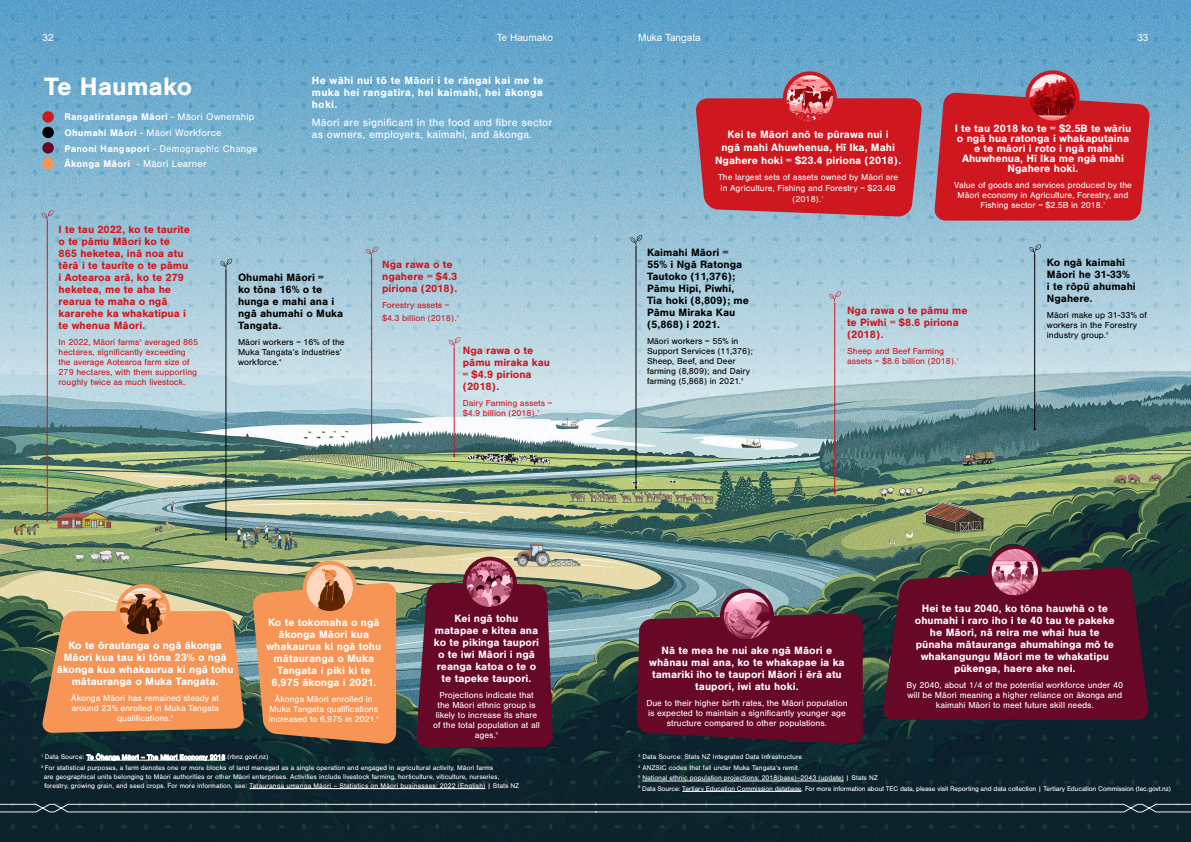
<style>
.page{position:relative;width:1191px;height:842px;background:#fff}
.page>*{position:absolute;margin:0;border:0;box-sizing:border-box;transform-origin:0 0}
.t1{font:700 26px "Nimbus San";color:#fff}
.t2{font:700 11px/12px "Nimbus San";color:#fff;text-align:center}
.t3{font:700 11px/12px "Nimbus San";color:#ce171e}
.t4{font:700 11px/12px "Nimbus San";color:#000}
.t5{font:11px/12px "Nimbus San";letter-spacing:.02em;color:#fff}
.t6{font:10px/15.6px "Nimbus San";letter-spacing:.02em;color:#fff}
.t7{font:10px "Arial";color:#fff}
.t8{font:9px/10px "Nimbus San";color:#fff;text-align:center}
.t9{font:9px/10px "Nimbus San";color:#ce171e}
.t10{font:9px/10px "Nimbus San";color:#000}
.t11{font:7px/10.4px "Nimbus San";color:#fff}
.s1{font-weight:700}
</style>
<div class="page">
<img style="left:0;top:0;width:1191px;height:842px">
<div style="left:42px;top:111px;width:12px;height:12px;background:#ce171e;border-radius:50%"></div>
<div style="left:42px;top:127px;width:12px;height:11px;background:#000;border-radius:50%"></div>
<div style="left:42px;top:142px;width:12px;height:12px;background:#660826;border-radius:50%"></div>
<div style="left:42px;top:158px;width:12px;height:11px;background:#f79557;border-radius:50%"></div>
<svg style="left:696px;top:97px;width:227px;height:121px;background:#c62730"></svg>
<svg style="left:934px;top:92px;width:216px;height:129px;background:#c6242d"></svg>
<svg style="left:41px;top:611px;width:204px;height:122px;background:#e18e56"></svg>
<svg style="left:252px;top:582px;width:144px;height:162px;background:#e38f56"></svg>
<img style="left:784px;top:73px;width:51px;height:50px;border-radius:25px">
<div style="left:783px;top:71px;width:54px;height:54px;border:4px solid #ce171e;border-radius:50%"></div>
<svg style="left:637px;top:613px;width:225px;height:131px;background:#610c28"></svg>
<img style="left:722px;top:591px;width:50px;height:50px;border-radius:25px">
<div style="left:720px;top:589px;width:54px;height:54px;border:4px solid #660826;border-radius:50%"></div>
<svg style="left:882px;top:567px;width:267px;height:153px;background:#5e0d27"></svg>
<img style="left:989px;top:547px;width:51px;height:50px;border-radius:25px">
<div style="left:987px;top:545px;width:54px;height:54px;border:4px solid #660826;border-radius:50%"></div>
<svg style="left:416px;top:583px;width:137px;height:164px;background:#65112c"></svg>
<img style="left:465px;top:559px;width:50px;height:50px;border-radius:25px">
<div style="left:463px;top:557px;width:54px;height:54px;border:4px solid #660826;border-radius:50%"></div>
<img style="left:305px;top:563px;width:50px;height:50px;border-radius:25px">
<div style="left:303px;top:561px;width:54px;height:54px;border:4px solid #f79557;border-radius:50%"></div>
<img style="left:118px;top:586px;width:50px;height:50px;border-radius:25px">
<div style="left:116px;top:584px;width:54px;height:54px;border:4px solid #f79557;border-radius:50%"></div>
<img style="left:1027px;top:72px;width:50px;height:50px;border-radius:25px">
<div style="left:1025px;top:70px;width:54px;height:54px;border:4px solid #ce171e;border-radius:50%"></div>
<hr style="left:87px;top:760px;width:138px;height:1px;background:#fff">
<hr style="left:249px;top:788px;width:236px;height:1px;background:#fff">
<hr style="left:642px;top:781px;width:202px;height:1px;background:#fff">
<hr style="left:682px;top:791px;width:119px;height:1px;background:#fff">
<hr style="left:47px;top:221px;width:1px;height:300px;background:#ce171e">
<svg style="left:42px;top:210px;width:12px;height:13px"></svg>
<hr style="left:226px;top:270px;width:1px;height:270px;background:#000">
<hr style="left:636px;top:246px;width:1px;height:242px;background:#000">
<hr style="left:1034px;top:254px;width:1px;height:175px;background:#000">
<svg style="left:220px;top:259px;width:12px;height:12px"></svg>
<svg style="left:630px;top:235px;width:12px;height:12px"></svg>
<svg style="left:1029px;top:244px;width:12px;height:13px"></svg>
<hr style="left:454px;top:348px;width:1px;height:108px;background:#ce171e">
<hr style="left:371px;top:257px;width:1px;height:191px;background:#ce171e">
<hr style="left:834px;top:303px;width:1px;height:190px;background:#ce171e">
<svg style="left:448px;top:337px;width:12px;height:12px"></svg>
<svg style="left:366px;top:247px;width:12px;height:12px"></svg>
<svg style="left:829px;top:291px;width:12px;height:13px"></svg>
<svg style="left:0;top:804px;width:1191px;height:8px;background:#34474e"></svg>
<p class="t7" style="left:43px;top:31px;width:13px">32</p>
<p class="t7" style="left:497px;top:31px;width:58px">Te Haumako</p>
<p class="t7" style="left:638px;top:31px;width:64px">Muka Tangata</p>
<p class="t7" style="left:1137px;top:31px;width:13px">33</p>
<h1 class="t1" style="left:44px;top:71px;width:149px">Te Haumako</h1>
<p class="t2" style="left:312px;top:75px;width:233px;text-align:justify">He wāhi nui tō te Māori i te rāngai kai me te muka hei rangatira, hei kaimahi, hei ākonga hoki.</p>
<p class="t5" style="left:312px;top:117px;width:242px">Māori are significant in the food and fibre sector as owners, employers, kaimahi, and ākonga.</p>
<p class="t6" style="left:64px;top:109px;width:194px"><span class="s1">Rangatiratanga Māori</span> - Māori Ownership <span class="s1">Ohumahi Māori</span> - Māori Workforce<br><span class="s1">Panoni Hangapori</span> - Demographic Change <span class="s1">Ākonga Māori</span> - Māori Learner</p>
<p class="t2" style="left:954px;top:124px;width:178px;line-height:10px">I te tau 2018 ko te = $2.5B te wāriu o ngā hua ratonga i whakaputaina e te māori i roto i ngā mahi<br>Ahuwhenua, Hī Ika me ngā mahi<br>Ngahere hoki.</p>
<p class="t8" style="left:954px;top:180px;width:179px">Value of goods and services produced by the<br>Māori economy in Agriculture, Forestry, and<br>Fishing sector = $2.5B in 2018.1</p>
<p class="t2" style="left:715px;top:127px;width:188px;line-height:13.2px">Kei te Māori anō te pūrawa nui i<br>ngā mahi Ahuwhenua, Hī Ika, Mahi<br>Ngahere hoki = $23.4 piriona (2018).</p>
<p class="t8" style="left:718px;top:172px;width:182px;line-height:10.8px">The largest sets of assets owned by Māori are in Agriculture, Fishing and Forestry = $23.4B (2018).1</p>
<p class="t3" style="left:59px;top:224px;width:133px">I te tau 2022, ko te taurite o te pāmu Māori ko te<br>865 heketea, inā noa atu tērā i te taurite o te pāmu i Aotearoa arā, ko te 279 heketea, me te aha he rearua te maha o ngā kararehe ka whakatipua i te whenua Māori.</p>
<p class="t9" style="left:59px;top:337px;width:141px">In 2022, Māori farms2 averaged 865 hectares, significantly exceeding the average Aotearoa farm size of 279 hectares, with them supporting roughly twice as much livestock.</p>
<p class="t4" style="left:238px;top:272px;width:107px">Ohumahi Māori =<br>ko tōna 16% o te hunga e mahi ana i ngā ahumahi o Muka<br>Tangata.</p>
<p class="t10" style="left:238px;top:337px;width:108px">Māori workers = 16% of the<br>Muka Tangata’s industries’ workforce.4</p>
<p class="t3" style="left:382px;top:259px;width:77px">Nga rawa o te ngahere = $4.3 piriona (2018).</p>
<p class="t9" style="left:382px;top:298px;width:78px;line-height:12.8px">Forestry assets = $4.3 billion (2018).1</p>
<p class="t3" style="left:463px;top:345px;width:89px">Nga rawa o te pāmu miraka kau = $4.9 piriona (2018).</p>
<p class="t9" style="left:463px;top:398px;width:91px">Dairy Farming assets = $4.9 billion (2018).1</p>
<p class="t2" style="left:57px;top:640px;width:178px">Ko te ōrautanga o ngā ākonga<br>Māori kua tau ki tōna 23% o ngā ākonga kua whakaurua ki ngā tohu mātauranga o Muka Tangata.</p>
<p class="t8" style="left:71px;top:693px;width:149px">Ākonga Māori has remained steady at around 23% enrolled in Muka Tangata qualifications.6</p>
<p class="t2" style="left:266px;top:617px;width:116px">Ko te tokomaha o ngā ākonga Māori kua whakaurua ki ngā tohu mātauranga o Muka<br>Tangata i piki ki te<br>6,975 ākonga i 2021.</p>
<p class="t8" style="left:269px;top:694px;width:111px">Ākonga Māori enrolled in<br>Muka Tangata qualifications increased to 6,975 in 2021.6</p>
<p class="t2" style="left:434px;top:613px;width:107px">Kei ngā tohu matapae e kitea ana ko te pikinga taupori o te iwi Māori i ngā reanga katoa o te o te tapeke taupori.</p>
<p class="t8" style="left:433px;top:690px;width:108px">Projections indicate that the Māori ethnic group is likely to increase its share of the total population at all ages.5</p>
<p class="t11" style="left:41px;top:752px;width:453px"><sup>1</sup> Data Source: Te Ōhanga Māori – The Māori Economy 2018 (rbnz.govt.nz)<br><sup>2</sup> For statistical purposes, a farm denotes one or more blocks of land managed as a single operation and engaged in agricultural activity. Māori farms</p>
<p class="t11" style="left:44px;top:772px;width:477px;line-height:9px">are geographical units belonging to Māori authorities or other Māori enterprises. Activities include livestock farming, horticulture, viticulture, nurseries, forestry, growing grain, and seed crops. For more information, see: Tatauranga umanga Māori – Statistics on Māori businesses: 2022 (English) | Stats NZ</p>
<p class="t4" style="left:647px;top:247px;width:103px">Kaimahi Māori =<br>55% i Ngā Ratonga<br>Tautoko (11,376);<br>Pāmu Hipi, Piwhi,<br>Tia hoki (8,809); me<br>Pāmu Miraka Kau (5,868) i 2021.</p>
<p class="t10" style="left:647px;top:336px;width:107px">Māori workers = 55% in<br>Support Services (11,376);<br>Sheep, Beef, and Deer farming (8,809); and Dairy farming (5,868) in 2021.3</p>
<p class="t3" style="left:847px;top:304px;width:122px">Nga rawa o te pāmu me te Piwhi = $8.6 piriona (2018).</p>
<p class="t9" style="left:847px;top:346px;width:113px">Sheep and Beef Farming assets = $8.6 billion (2018).1</p>
<p class="t4" style="left:1047px;top:256px;width:90px">Ko ngā kaimahi<br>Māori he 31-33%<br>i te rōpū ahumahi<br>Ngahere.</p>
<p class="t10" style="left:1047px;top:310px;width:101px">Māori make up 31-33% of workers in the Forestry industry group.3</p>
<p class="t2" style="left:649px;top:645px;width:197px">Nā te mea he nui ake ngā Māori e whānau mai ana, ko te whakapae ia ka tamariki iho te taupori Māori i ērā atu taupori, iwi atu hoki.</p>
<p class="t8" style="left:646px;top:698px;width:203px">Due to their higher birth rates, the Māori population is expected to maintain a significantly younger age structure compared to other populations.</p>
<p class="t2" style="left:915px;top:603px;width:201px">Hei te tau 2040, ko tōna hauwhā o te ohumahi i raro iho i te 40 tau te pakeke he Māori, nā reira me whai hua te pūnaha mātauranga ahumahinga mō te whakangungu Māori me te whakatipu pūkenga, haere ake nei.</p>
<p class="t8" style="left:906px;top:680px;width:218px">By 2040, about 1/4 of the potential workforce under 40 will be Māori meaning a higher reliance on ākonga and kaimahi Māori to meet future skill needs.</p>
<p class="t11" style="left:638px;top:752px;width:534px"><sup>3</sup> Data Source: Stats NZ Integrated Data Infrastructure<br><sup>4</sup> ANZSIC codes that fall under Muka Tangata’s remit.<br><sup>5</sup> National ethnic population projections: 2018(base)–2043 (update) | Stats NZ<br><sup>6</sup> Data Source: Tertiary Education Commission database. For more information about TEC data, please visit Reporting and data collection | Tertiary Education Commission (tec.govt.nz)</p>
</div>
